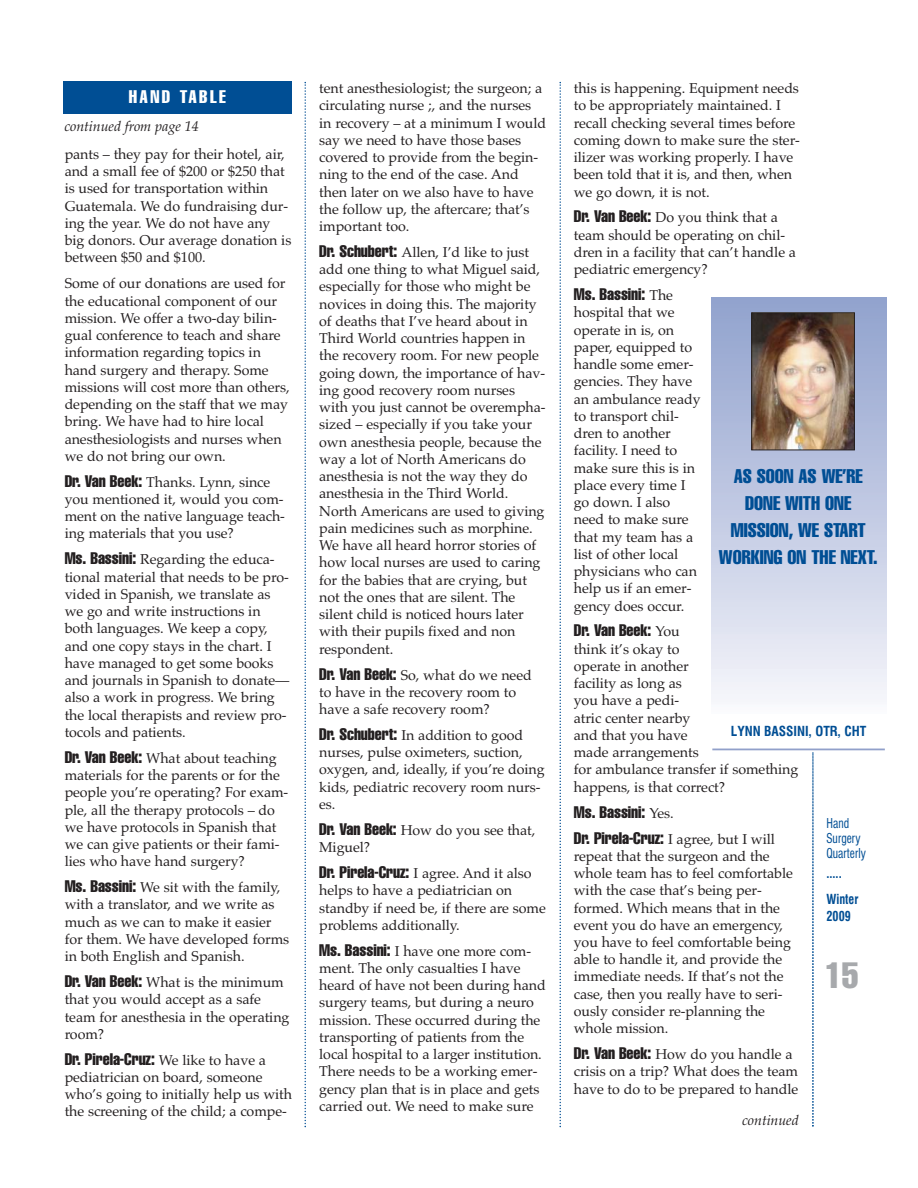
<style>
.page{position:relative;width:918px;height:1188px;background:#fff}
.page>*{position:absolute;margin:0;border:0;box-sizing:border-box;transform-origin:0 0}
.t1{font:extra-condensed 36px "Helvetica";color:#a7a9ac}
.t2{font:extra-condensed 19.5px/27px "Helvetica";color:#004e94;text-align:center}
.t3{font:extra-condensed 18px "Helvetica";letter-spacing:.14em;color:#fff}
.t4{font:extra-condensed 16.5px/26px "Helvetica";letter-spacing:-.005em;color:#231f20}
.t5{font:condensed 15px/15px "Helvetica";color:#004e94;scale:.85 1}
.t6{font:14.25px/17.2px "Palatino";letter-spacing:-.005em;color:#231f20}
.t7{font:italic 14.25px "Palatino";letter-spacing:-.005em;color:#231f20}
.t8{font:700 13.5px "Corporate Condensed";letter-spacing:-.005em;color:#004e94}
.t9{font:700 13.5px/26px "Corporate Condensed";letter-spacing:-.005em;color:#004e94;scale:.9 1}
.s1{font-family:"Helvetica";font-stretch:extra-condensed;font-size:16.5px}
.s2{font-family:"Palatino";font-stretch:normal;font-size:14.25px}
</style>
<div class="page">
<svg style="left:304px;top:82px;width:2px;height:1045px"></svg>
<svg style="left:559px;top:82px;width:2px;height:1045px"></svg>
<div style="left:63px;top:81px;width:228px;height:33px;background:#004e94"></div>
<svg style="left:812px;top:752px;width:2px;height:375px"></svg>
<div style="left:711px;top:297px;width:176px;height:423px;background:linear-gradient(to bottom,#8ea0cc,#f7f7fb)"></div>
<img style="left:753px;top:314px;width:100px;height:134px">
<div style="left:751px;top:312px;width:104px;height:138px;border:1px solid #231f20"></div>
<div style="left:711px;top:715px;width:175px;height:37px;background:#fff"></div>
<hr style="left:712px;top:749px;width:173px;height:1px;background:#91a0ca">
<p class="t3" style="left:129px;top:90px;width:99px">HAND TABLE</p>
<p class="t7" style="left:64px;top:120px;width:136px">continued from page 14</p>
<p class="t6" style="left:65px;top:147px;width:228px">pants – they pay for their hotel, air, and a small fee of $200 or $250 that is used for transportation within<br>Guatemala. We do fundraising dur&shy;ing the year. We do not have any big donors. Our average donation is between $50 and $100.</p>
<p class="t6" style="left:65px;top:277px;width:226px">Some of our donations are used for the educational component of our mission. We offer a two-day bilin&shy;gual conference to teach and share information regarding topics in hand surgery and therapy. Some missions will cost more than others, depending on the staff that we may bring. We have had to hire local anesthesiologists and nurses when we do not bring our own.</p>
<p class="t6" style="left:65px;top:475px;width:222px"><span class="s1">Dr. Van Beek:</span> Thanks. Lynn, since you mentioned it, would you com&shy;ment on the native language teach&shy;ing materials that you use?</p>
<p class="t6" style="left:65px;top:553px;width:226px"><span class="s1">Ms. Bassini:</span> Regarding the educa&shy;tional material that needs to be pro&shy;vided in Spanish, we translate as we go and write instructions in both languages. We keep a copy, and one copy stays in the chart. I have managed to get some books and journals in Spanish to donate— also a work in progress. We bring the local therapists and review pro&shy;tocols and patients.</p>
<p class="t6" style="left:65px;top:751px;width:225px"><span class="s1">Dr. Van Beek:</span> What about teaching materials for the parents or for the people you’re operating? For exam&shy;ple, all the therapy protocols – do we have protocols in Spanish that we can give patients or their fami&shy;lies who have hand surgery?</p>
<p class="t6" style="left:65px;top:880px;width:226px"><span class="s1">Ms. Bassini:</span> We sit with the family, with a translator, and we write as much as we can to make it easier for them. We have developed forms in both English and Spanish.</p>
<p class="t6" style="left:65px;top:975px;width:226px"><span class="s1">Dr. Van Beek:</span> What is the minimum that you would accept as a safe team for anesthesia in the operating room?</p>
<p class="t4" style="left:65px;top:1047px;width:203px">Dr. Pirela-Cruz: <span class="s2">We like to have a</span></p>
<p class="t6" style="left:65px;top:1070px;width:229px">pediatrician on board, someone who’s going to initially help us with the screening of the child; a compe-</p>
<p class="t6" style="left:319px;top:81px;width:229px">tent anesthesiologist; the surgeon; a circulating nurse ;, and the nurses in recovery – at a minimum I would say we need to have those bases covered to provide from the begin&shy;ning to the end of the case. And then later on we also have to have the follow up, the aftercare; that’s important too.</p>
<p class="t6" style="left:319px;top:245px;width:228px"><span class="s1">Dr. Schubert:</span> Allen, I’d like to just add one thing to what Miguel said, especially for those who might be novices in doing this. The majority of deaths that I’ve heard about in<br>Third World countries happen in the recovery room. For new people going down, the importance of hav&shy;ing good recovery room nurses with you just cannot be overempha&shy;sized – especially if you take your own anesthesia people, because the way a lot of North Americans do anesthesia is not the way they do anesthesia in the Third World.<br>North Americans are used to giving pain medicines such as morphine.<br>We have all heard horror stories of how local nurses are used to caring for the babies that are crying, but not the ones that are silent. The silent child is noticed hours later with their pupils fixed and non respondent.</p>
<p class="t6" style="left:319px;top:668px;width:214px"><span class="s1">Dr. Van Beek:</span> So, what do we need to have in the recovery room to have a safe recovery room?</p>
<p class="t6" style="left:319px;top:728px;width:227px"><span class="s1">Dr. Schubert:</span> In addition to good nurses, pulse oximeters, suction, oxygen, and, ideally, if you’re doing kids, pediatric recovery room nurs&shy;es.</p>
<p class="t6" style="left:319px;top:823px;width:218px"><span class="s1">Dr. Van Beek:</span> How do you see that,<br>Miguel?</p>
<p class="t6" style="left:319px;top:866px;width:228px"><span class="s1">Dr. Pirela-Cruz:</span> I agree. And it also helps to have a pediatrician on standby if need be, if there are some problems additionally.</p>
<p class="t6" style="left:319px;top:944px;width:228px"><span class="s1">Ms. Bassini:</span> I have one more com&shy;ment. The only casualties I have heard of have not been during hand surgery teams, but during a neuro mission. These occurred during the transporting of patients from the local hospital to a larger institution.<br>There needs to be a working emer&shy;gency plan that is in place and gets carried out. We need to make sure</p>
<p class="t6" style="left:574px;top:81px;width:228px">this is happening. Equipment needs to be appropriately maintained. I recall checking several times before coming down to make sure the ster&shy;ilizer was working properly. I have been told that it is, and then, when we go down, it is not.</p>
<p class="t6" style="left:574px;top:211px;width:224px"><span class="s1">Dr. Van Beek:</span> Do you think that a team should be operating on chil&shy;dren in a facility that can’t handle a pediatric emergency?</p>
<p class="t4" style="left:574px;top:282px;width:101px">Ms. Bassini: <span class="s2">The</span></p>
<p class="t6" style="left:574px;top:305px;width:128px">hospital that we operate in is, on paper, equipped to handle some emer&shy;gencies. They have an ambulance ready to transport chil&shy;dren to another facility. I need to make sure this is in place every time I go down. I also need to make sure that my team has a list of other local physicians who can help us if an emer&shy;gency does occur.</p>
<p class="t4" style="left:574px;top:619px;width:108px">Dr. Van Beek: <span class="s2">You</span></p>
<p class="t6" style="left:574px;top:642px;width:226px">think it’s okay to<br>operate in another<br>facility as long as<br>you have a pedi-<br>atric center nearby<br>and that you have<br>made arrangements<br>for ambulance transfer if something happens, is that correct?</p>
<p class="t4" style="left:574px;top:800px;width:203px">Ms. Bassini: <span class="s2">Yes.<br></span>Dr. Pirela-Cruz: <span class="s2">I agree, but I will</span></p>
<p class="t6" style="left:574px;top:849px;width:221px">repeat that the surgeon and the whole team has to feel comfortable with the case that’s being per&shy;formed. Which means that in the event you do have an emergency, you have to feel comfortable being able to handle it, and provide the immediate needs. If that’s not the case, then you really have to seri&shy;ously consider re-planning the whole mission.</p>
<p class="t6" style="left:574px;top:1047px;width:226px"><span class="s1">Dr. Van Beek:</span> How do you handle a crisis on a trip? What does the team have to do to be prepared to handle</p>
<h2 class="t2" style="left:719px;top:463px;width:160px">AS SOON AS WE’RE<br>DONE WITH ONE<br>MISSION, WE START<br>WORKING ON THE NEXT.</h2>
<p class="t8" style="left:731px;top:726px;width:137px">LYNN BASSINI, OTR, CHT</p>
<p class="t5" style="left:827px;top:817px;width:48px">Hand<br>Surgery<br>Quarterly</p>
<p class="t9" style="left:827px;top:861px;width:37px">.....<br>Winter</p>
<p class="t9" style="left:827px;top:904px;width:29px">2009</p>
<h1 class="t1" style="left:825px;top:962px;width:35px">15</h1>
<p class="t7" style="left:742px;top:1114px;width:58px">continued</p>
</div>
